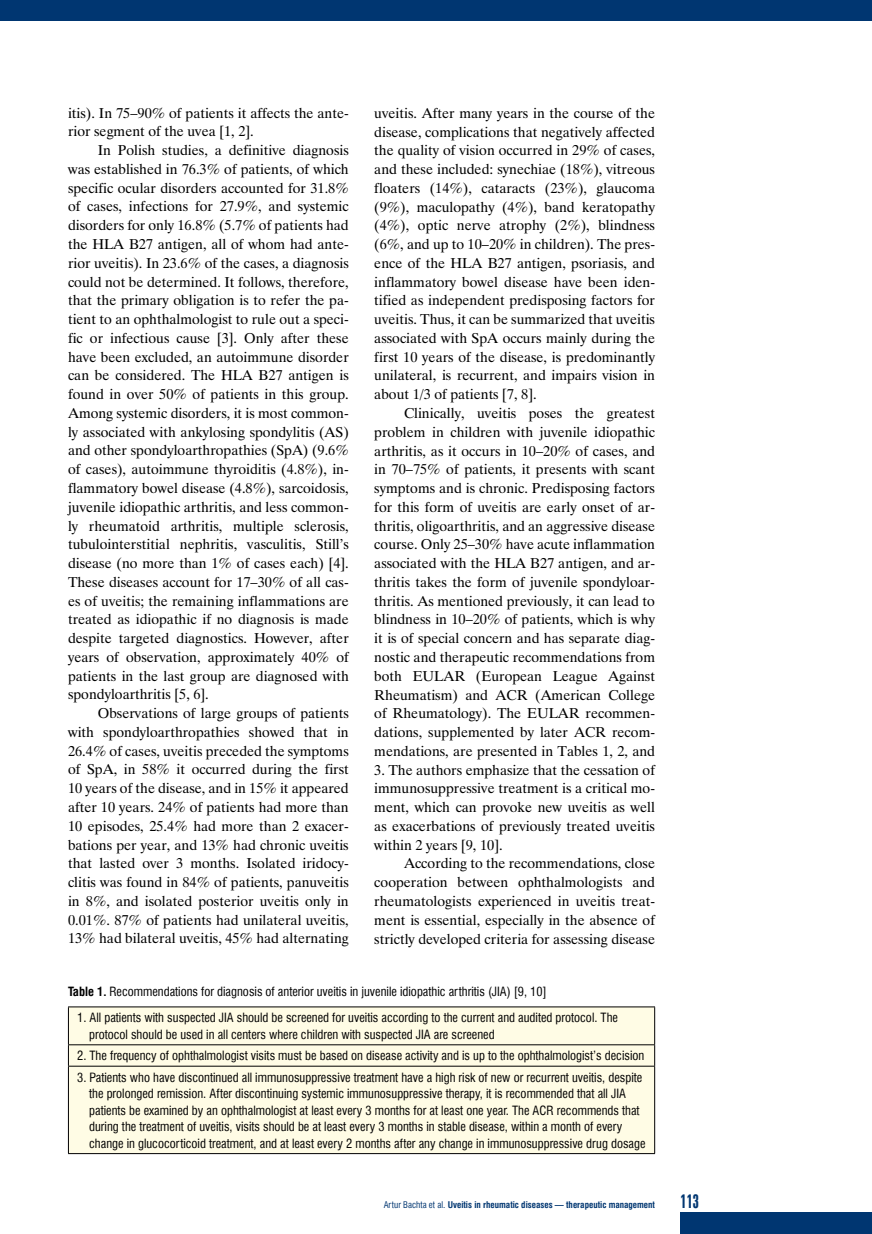
<style>
.page{position:relative;width:872px;height:1234px;background:#fff}
.page>*{position:absolute;margin:0;border:0;box-sizing:border-box;transform-origin:0 0}
.t1{font:18px "Swis 924 EU";color:#003671}
.t2{font:14.25px/18.8px "Time Ibis EE";color:#000;text-align:justify}
.t3{font:12.45px/16.5px "Swis 721 Cn EU";color:#000}
.t4{font:700 9px "Swis 721 Cn EU";color:#003671}
.s1{font-weight:700}
.s2{font-weight:400}
</style>
<div class="page">
<div style="left:680px;top:1212px;width:192px;height:21px;background:#003671"></div>
<div style="left:0;top:0;width:872px;height:21px;background:#003671"></div>
<div style="left:69px;top:1007px;width:585px;height:145px;background:#fffce5"></div>
<hr style="left:68px;top:1044px;width:587px;height:1px;background:#000">
<hr style="left:68px;top:1007px;width:1px;height:37px;background:#000">
<hr style="left:654px;top:1007px;width:1px;height:37px;background:#000">
<svg style="left:68px;top:1044px;width:1px;height:21px"></svg>
<svg style="left:654px;top:1044px;width:1px;height:21px"></svg>
<hr style="left:68px;top:1065px;width:587px;height:1px;background:#000">
<hr style="left:68px;top:1066px;width:1px;height:86px;background:#000">
<hr style="left:654px;top:1066px;width:1px;height:86px;background:#000">
<hr style="left:68px;top:1152px;width:587px;height:1px;background:#000">
<hr style="left:68px;top:1006px;width:587px;height:1px;background:#000">
<p class="t2" style="left:68px;top:103px;width:281px">itis). In 75–90% of patients it affects the ante&shy;rior segment of the uvea [1, 2].</p>
<p class="t2" style="left:68px;top:141px;width:282px;text-indent:30px">In Polish studies, a definitive diagnosis was established in 76.3% of patients, of which specific ocular disorders accounted for 31.8% of cases, infections for 27.9%, and systemic disorders for only 16.8% (5.7% of patients had the HLA B27 antigen, all of whom had ante&shy;rior uveitis). In 23.6% of the cases, a diagnosis could not be determined. It follows, therefore, that the primary obligation is to refer the pa&shy;tient to an ophthalmologist to rule out a speci&shy;fic or infectious cause [3]. Only after these have been excluded, an autoimmune disorder can be considered. The HLA B27 antigen is found in over 50% of patients in this group.<br>Among systemic disorders, it is most common&shy;ly associated with ankylosing spondylitis (AS) and other spondyloarthropathies (SpA) (9.6% of cases), autoimmune thyroiditis (4.8%), in&shy;flammatory bowel disease (4.8%), sarcoidosis, juvenile idiopathic arthritis, and less common&shy;ly rheumatoid arthritis, multiple sclerosis, tubulointerstitial nephritis, vasculitis, Still’s disease (no more than 1% of cases each) [4].<br>These diseases account for 17–30% of all cas&shy;es of uveitis; the remaining inflammations are treated as idiopathic if no diagnosis is made despite targeted diagnostics. However, after years of observation, approximately 40% of patients in the last group are diagnosed with spondyloarthritis [5, 6].</p>
<p class="t2" style="left:68px;top:703px;width:282px;text-indent:30px">Observations of large groups of patients with spondyloarthropathies showed that in 26.4% of cases, uveitis preceded the symptoms of SpA, in 58% it occurred during the first 10 years of the disease, and in 15% it appeared after 10 years. 24% of patients had more than 10 episodes, 25.4% had more than 2 exacer&shy;bations per year, and 13% had chronic uveitis that lasted over 3 months. Isolated iridocy&shy;clitis was found in 84% of patients, panuveitis in 8%, and isolated posterior uveitis only in 0.01%. 87% of patients had unilateral uveitis, 13% had bilateral uveitis, 45% had alternating</p>
<p class="t2" style="left:374px;top:103px;width:282px">uveitis. After many years in the course of the disease, complications that negatively affected the quality of vision occurred in 29% of cases, and these included: synechiae (18%), vitreous floaters (14%), cataracts (23%), glaucoma (9%), maculopathy (4%), band keratopathy (4%), optic nerve atrophy (2%), blindness (6%, and up to 10–20% in children). The pres&shy;ence of the HLA B27 antigen, psoriasis, and inflammatory bowel disease have been iden&shy;tified as independent predisposing factors for uveitis. Thus, it can be summarized that uveitis associated with SpA occurs mainly during the first 10 years of the disease, is predominantly unilateral, is recurrent, and impairs vision in about 1/3 of patients [7, 8].</p>
<p class="t2" style="left:374px;top:403px;width:282px;text-indent:30px">Clinically, uveitis poses the greatest problem in children with juvenile idiopathic arthritis, as it occurs in 10–20% of cases, and in 70–75% of patients, it presents with scant symptoms and is chronic. Predisposing factors for this form of uveitis are early onset of ar&shy;thritis, oligoarthritis, and an aggressive disease course. Only 25–30% have acute inflammation associated with the HLA B27 antigen, and ar&shy;thritis takes the form of juvenile spondyloar&shy;thritis. As mentioned previously, it can lead to blindness in 10–20% of patients, which is why it is of special concern and has separate diag&shy;nostic and therapeutic recommendations from both EULAR (European League Against Rheumatism) and ACR (American College of Rheumatology). The EULAR recommen&shy;dations, supplemented by later ACR recom&shy;mendations, are presented in Tables 1, 2, and</p>
<p class="t2" style="left:374px;top:760px;width:282px">3. The authors emphasize that the cessation of immunosuppressive treatment is a critical mo&shy;ment, which can provoke new uveitis as well as exacerbations of previously treated uveitis within 2 years [9, 10].</p>
<p class="t2" style="left:374px;top:853px;width:282px;text-indent:30px">According to the recommendations, close cooperation between ophthalmologists and rheumatologists experienced in uveitis treat&shy;ment is essential, especially in the absence of strictly developed criteria for assessing disease</p>
<p class="t3" style="left:68px;top:982px;width:480px"><span class="s1">Table 1.</span> Recommendations for diagnosis of anterior uveitis in juvenile idiopathic arthritis (JIA) [9, 10]</p>
<p class="t3" style="left:89px;top:1009px;width:530px;text-indent:-12px">1. All patients with suspected JIA should be screened for uveitis according to the current and audited protocol. The protocol should be used in all centers where children with suspected JIA are screened</p>
<p class="t3" style="left:77px;top:1047px;width:568px">2. The frequency of ophthalmologist visits must be based on disease activity and is up to the ophthalmologist’s decision</p>
<p class="t3" style="left:89px;top:1068px;width:558px;text-indent:-12px">3. Patients who have discontinued all immunosuppressive treatment have a high risk of new or recurrent uveitis, despite the prolonged remission. After discontinuing systemic immunosuppressive therapy, it is recommended that all JIA patients be examined by an ophthalmologist at least every 3 months for at least one year. The ACR recommends that during the treatment of uveitis, visits should be at least every 3 months in stable disease, within a month of every change in glucocorticoid treatment, and at least every 2 months after any change in immunosuppressive drug dosage</p>
<p class="t4" style="left:384px;top:1198px;width:273px"><span class="s2">Artur Bachta et al.</span> Uveitis in rheumatic diseases — therapeutic management</p>
<p class="t1" style="left:680px;top:1189px;width:20px">113</p>
</div>
